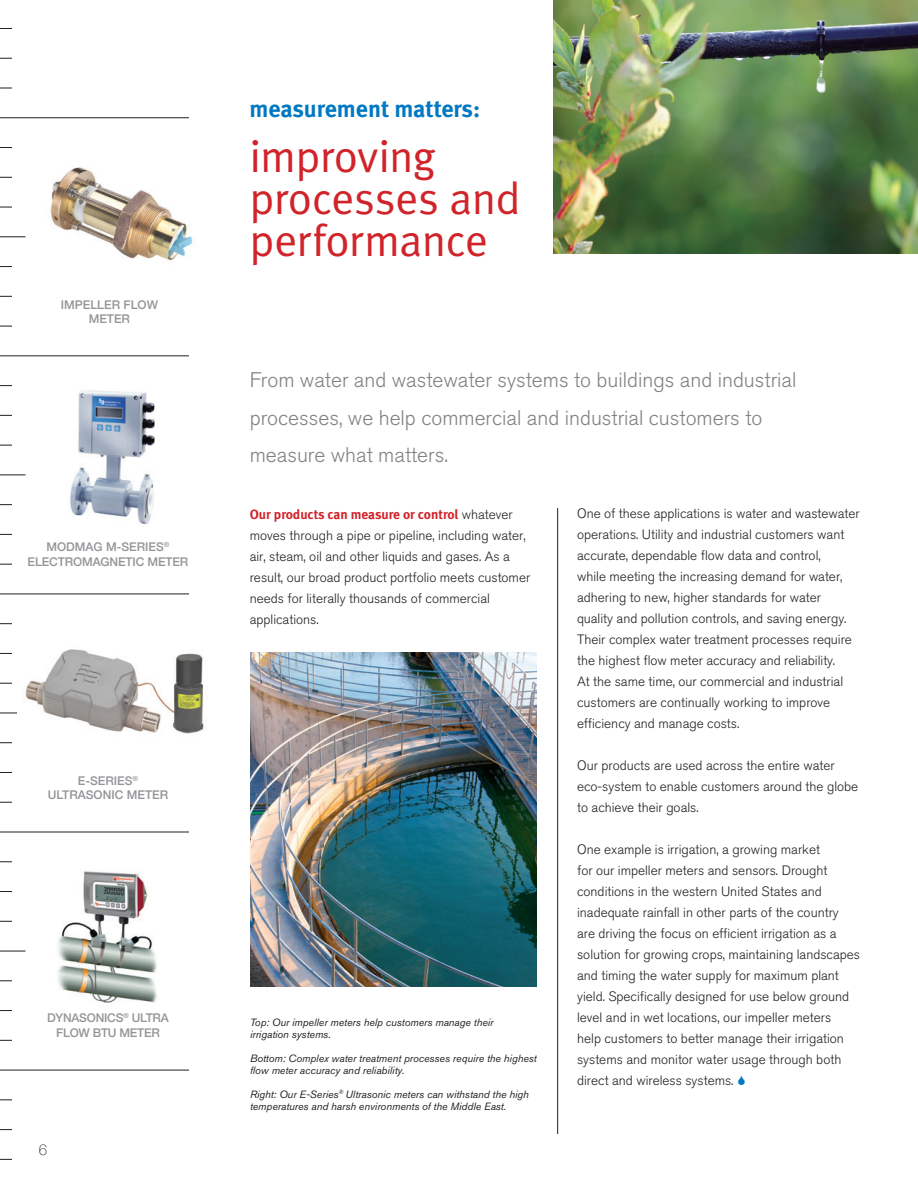
<style>
.page{position:relative;width:918px;height:1188px;background:#fff}
.page>*{position:absolute;margin:0;border:0;box-sizing:border-box;transform-origin:0 0}
.t1{font:45px/42px "Meta Normal";letter-spacing:-.015em;color:#d1232a}
.t2{font:700 24px "Meta";color:#0079c2}
.t3{font:300 21px/37.5px "Akzidenz Grotesk BQ";color:#808285}
.t4{font:100 15px "Helvetica Neue";color:#231f20}
.t5{font:300 13.5px/21px "Akzidenz Grotesk BQ";color:#231f20}
.t6{font:700 13.5px "Meta";color:#d1232a}
.t7{font:500 12px/14.4px "Helvetica Neue";letter-spacing:-.005em;color:#939598;text-align:center}
.t8{font:italic 10.5px/12px "Akzidenz Grotesk BQ";color:#231f20}
.s1{font-family:"Akzidenz Grotesk BQ";font-weight:300;color:#231f20}
</style>
<div class="page">
<hr style="left:0;top:117px;width:189px;height:1px;background:#231f20">
<svg style="left:0;top:236px;width:26px;height:1px"></svg>
<hr style="left:0;top:355px;width:189px;height:1px;background:#231f20">
<svg style="left:0;top:475px;width:26px;height:1px"></svg>
<hr style="left:0;top:594px;width:189px;height:1px;background:#231f20">
<svg style="left:0;top:713px;width:17px;height:1px"></svg>
<hr style="left:0;top:832px;width:189px;height:1px;background:#231f20">
<svg style="left:0;top:951px;width:26px;height:1px"></svg>
<hr style="left:0;top:1070px;width:189px;height:1px;background:#231f20">
<svg style="left:0;top:28px;width:12px;height:1px"></svg>
<svg style="left:0;top:58px;width:12px;height:1px"></svg>
<svg style="left:0;top:88px;width:12px;height:1px"></svg>
<svg style="left:0;top:296px;width:12px;height:1px"></svg>
<svg style="left:0;top:177px;width:12px;height:1px"></svg>
<svg style="left:0;top:147px;width:12px;height:1px"></svg>
<svg style="left:0;top:207px;width:12px;height:1px"></svg>
<svg style="left:0;top:266px;width:12px;height:1px"></svg>
<svg style="left:0;top:326px;width:12px;height:1px"></svg>
<svg style="left:0;top:534px;width:12px;height:1px"></svg>
<svg style="left:0;top:415px;width:12px;height:1px"></svg>
<svg style="left:0;top:385px;width:12px;height:1px"></svg>
<svg style="left:0;top:445px;width:12px;height:1px"></svg>
<svg style="left:0;top:504px;width:12px;height:1px"></svg>
<svg style="left:0;top:564px;width:12px;height:1px"></svg>
<svg style="left:0;top:772px;width:12px;height:1px"></svg>
<svg style="left:0;top:653px;width:12px;height:1px"></svg>
<svg style="left:0;top:623px;width:12px;height:1px"></svg>
<svg style="left:0;top:683px;width:12px;height:1px"></svg>
<svg style="left:0;top:742px;width:12px;height:1px"></svg>
<svg style="left:0;top:802px;width:12px;height:1px"></svg>
<svg style="left:0;top:1010px;width:12px;height:1px"></svg>
<svg style="left:0;top:891px;width:12px;height:1px"></svg>
<svg style="left:0;top:861px;width:12px;height:1px"></svg>
<svg style="left:0;top:921px;width:12px;height:1px"></svg>
<svg style="left:0;top:980px;width:12px;height:1px"></svg>
<svg style="left:0;top:1040px;width:12px;height:1px"></svg>
<svg style="left:0;top:1129px;width:12px;height:1px"></svg>
<svg style="left:0;top:1099px;width:12px;height:1px"></svg>
<svg style="left:0;top:1159px;width:12px;height:1px"></svg>
<img style="left:58px;top:871px;width:99px;height:132px">
<hr style="left:557px;top:508px;width:1px;height:626px;background:#231f20">
<img style="left:554px;top:0;width:364px;height:254px">
<img style="left:251px;top:652px;width:286px;height:334px">
<img style="left:25px;top:649px;width:179px;height:85px">
<img style="left:50px;top:167px;width:143px;height:94px">
<img style="left:70px;top:390px;width:85px;height:134px">
<p class="t7" style="left:61px;top:296px;width:99px">IMPELLER FLOW<br>METER</p>
<p class="t7" style="left:28px;top:539px;width:162px">MODMAG M-SERIES<sup>®<br></sup>ELECTROMAGNETIC METER</p>
<p class="t7" style="left:48px;top:773px;width:122px">E-SERIES<sup>®<br></sup>ULTRASONIC METER</p>
<p class="t7" style="left:47px;top:1010px;width:123px">DYNASONICS<sup>®</sup> ULTRA<br>FLOW BTU METER</p>
<p class="t4" style="left:39px;top:1139px;width:10px">6</p>
<h2 class="t2" style="left:249px;top:94px;width:232px">measurement matters:</h2>
<h1 class="t1" style="left:249px;top:135px;width:273px">improving processes and performance</h1>
<h3 class="t3" style="left:250px;top:362px;width:548px">From water and wastewater systems to buildings and industrial processes, we help commercial and industrial customers to measure what matters.</h3>
<p class="t6" style="left:250px;top:506px;width:265px">Our products can measure or control <span class="s1">whatever</span></p>
<p class="t5" style="left:250px;top:525px;width:282px">moves through a pipe or pipeline, including water, air, steam, oil and other liquids and gases. As a result, our broad product portfolio meets customer needs for literally thousands of commercial applications.</p>
<p class="t8" style="left:250px;top:1016px;width:245px">Top: Our impeller meters help customers manage their irrigation systems.</p>
<p class="t8" style="left:250px;top:1052px;width:288px">Bottom: Complex water treatment processes require the highest flow meter accuracy and reliability.</p>
<p class="t8" style="left:250px;top:1088px;width:280px">Right: Our E-Series<sup>®</sup> Ultrasonic meters can withstand the high temperatures and harsh environments of the Middle East.</p>
<p class="t5" style="left:577px;top:503px;width:284px">One of these applications is water and wastewater operations. Utility and industrial customers want accurate, dependable flow data and control,<br>while meeting the increasing demand for water, adhering to new, higher standards for water quality and pollution controls, and saving energy.<br>Their complex water treatment processes require the highest flow meter accuracy and reliability.<br>At the same time, our commercial and industrial customers are continually working to improve efficiency and manage costs.</p>
<p class="t5" style="left:577px;top:755px;width:283px">Our products are used across the entire water eco-system to enable customers around the globe to achieve their goals.</p>
<p class="t5" style="left:577px;top:839px;width:284px">One example is irrigation, a growing market<br>for our impeller meters and sensors. Drought conditions in the western United States and inadequate rainfall in other parts of the country are driving the focus on efficient irrigation as a solution for growing crops, maintaining landscapes and timing the water supply for maximum plant yield. Specifically designed for use below ground level and in wet locations, our impeller meters<br>help customers to better manage their irrigation systems and monitor water usage through both direct and wireless systems.</p>
</div>
